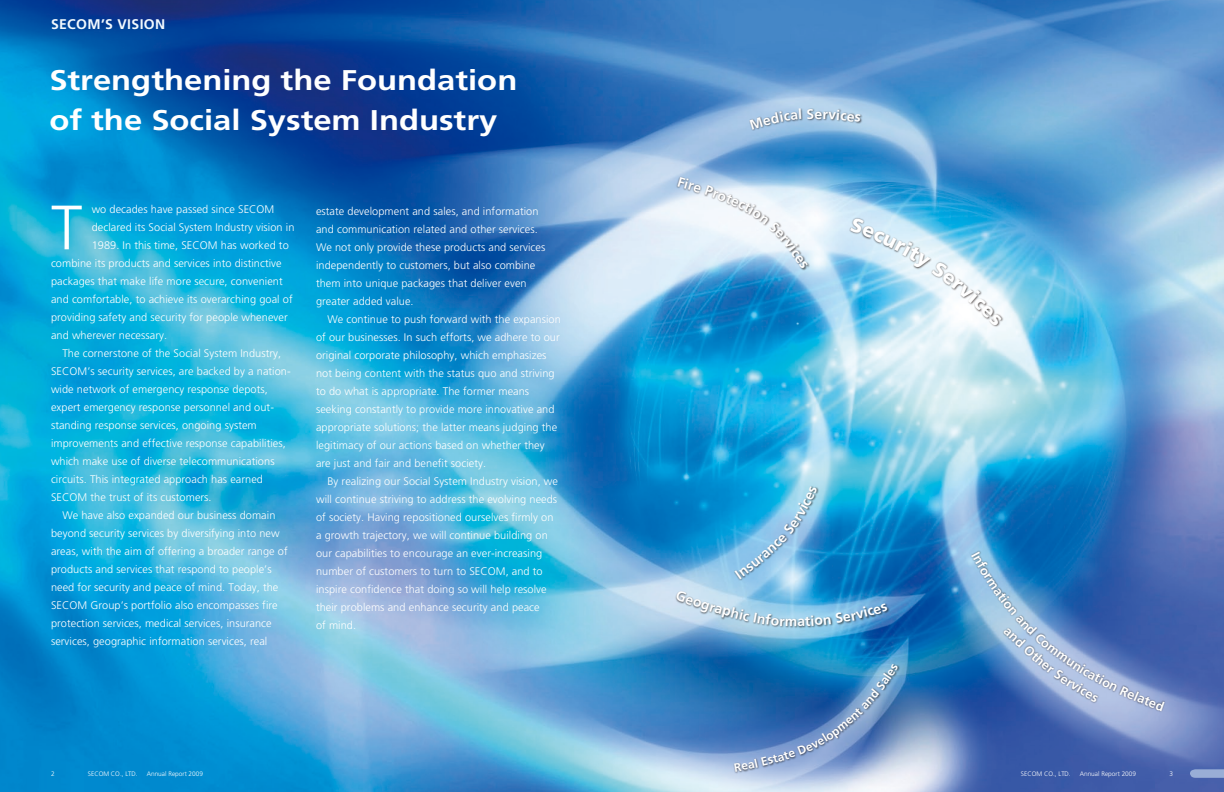
<style>
.page{position:relative;width:1224px;height:792px;background:#fff}
.page>*{position:absolute;margin:0;border:0;box-sizing:border-box;transform-origin:0 0}
.t1{font:300 62.6px "Frutiger LT Std";color:#fff}
.t2{font:700 28.5px/40px "Frutiger LT Std";color:#fff;scale:1.15 1}
.t3{font:700 14px "Frutiger LT Std";letter-spacing:.025em;color:#f2f9fe}
.t4{font:700 14px "Frutiger LT Std";color:#fff}
.t5{font:300 11px/18px "Frutiger LT Std";letter-spacing:.005em;color:#fff}
.t6{font:300 6.5px "Frutiger LT Std";color:#fff}
</style>
<div class="page">
<img style="left:0;top:0;width:1224px;height:792px">
<img style="left:838px;top:212px;width:172px;height:124px">
<img style="left:949px;top:545px;width:236px;height:173px">
<img style="left:990px;top:711px;width:157px;height:16px">
<img style="left:665px;top:496px;width:235px;height:216px">
<img style="left:727px;top:461px;width:100px;height:129px">
<img style="left:672px;top:161px;width:147px;height:139px">
<img style="left:718px;top:105px;width:177px;height:40px">
<img style="left:692px;top:660px;width:212px;height:117px">
<svg style="left:1190px;top:769px;width:34px;height:9px"></svg>
<svg style="left:850px;top:217px;width:153px;height:109px;background:#a4d4e8"></svg>
<svg style="left:971px;top:551px;width:194px;height:160px;background:#5580bb"></svg>
<img style="left:675px;top:590px;width:213px;height:36px">
<svg style="left:735px;top:486px;width:82px;height:93px;background:#64b4dd"></svg>
<svg style="left:677px;top:177px;width:131px;height:92px"></svg>
<svg style="left:750px;top:109px;width:51px;height:20px"></svg>
<svg style="left:815px;top:109px;width:46px;height:13px"></svg>
<svg style="left:734px;top:664px;width:165px;height:107px;background:#497eb7"></svg>
<p class="t3" style="left:51px;top:16px;width:116px">SECOM’S VISION</p>
<h2 class="t2" style="left:49px;top:61px;width:408px">Strengthening the Foundation of the Social System Industry</h2>
<h1 class="t1" style="left:51px;top:192px;width:33px">T</h1>
<p class="t5" style="left:92px;top:201px;width:184px">wo decades have passed since SECOM</p>
<p class="t5" style="left:92px;top:219px;width:204px">declared its Social System Industry vision in</p>
<p class="t5" style="left:92px;top:237px;width:199px">1989. In this time, SECOM has worked to</p>
<p class="t5" style="left:51px;top:255px;width:232px">combine its products and services into distinctive</p>
<p class="t5" style="left:51px;top:273px;width:233px">packages that make life more secure, convenient</p>
<p class="t5" style="left:51px;top:291px;width:243px">and comfortable, to achieve its overarching goal of</p>
<p class="t5" style="left:51px;top:309px;width:238px">providing safety and security for people whenever</p>
<p class="t5" style="left:51px;top:327px;width:118px">and wherever necessary.</p>
<p class="t5" style="left:62px;top:345px;width:220px">The cornerstone of the Social System Industry,</p>
<p class="t5" style="left:51px;top:363px;width:241px">SECOM’s security services, are backed by a nation-</p>
<p class="t5" style="left:51px;top:381px;width:218px">wide network of emergency response depots,</p>
<p class="t5" style="left:51px;top:399px;width:225px">expert emergency response personnel and out-</p>
<p class="t5" style="left:51px;top:417px;width:207px">standing response services, ongoing system</p>
<p class="t5" style="left:51px;top:435px;width:236px">improvements and effective response capabilities,</p>
<p class="t5" style="left:51px;top:453px;width:225px">which make use of diverse telecommunications</p>
<p class="t5" style="left:51px;top:471px;width:214px">circuits. This integrated approach has earned</p>
<p class="t5" style="left:51px;top:489px;width:162px">SECOM the trust of its customers.</p>
<p class="t5" style="left:62px;top:507px;width:215px">We have also expanded our business domain</p>
<p class="t5" style="left:51px;top:525px;width:230px">beyond security services by diversifying into new</p>
<p class="t5" style="left:51px;top:543px;width:238px">areas, with the aim of offering a broader range of</p>
<p class="t5" style="left:51px;top:561px;width:222px">products and services that respond to people’s</p>
<p class="t5" style="left:51px;top:579px;width:229px">need for security and peace of mind. Today, the</p>
<p class="t5" style="left:51px;top:597px;width:228px">SECOM Group’s portfolio also encompasses fire</p>
<p class="t5" style="left:51px;top:615px;width:222px">protection services, medical services, insurance</p>
<p class="t5" style="left:51px;top:633px;width:218px">services, geographic information services, real</p>
<p class="t5" style="left:316px;top:202px;width:231px">estate development and sales, and information and communication related and other services.<br>We not only provide these products and services independently to customers, but also combine them into unique packages that deliver even greater added value.</p>
<p class="t5" style="left:316px;top:310px;width:246px;text-indent:11px">We continue to push forward with the expansion of our businesses. In such efforts, we adhere to our original corporate philosophy, which emphasizes not being content with the status quo and striving to do what is appropriate. The former means seeking constantly to provide more innovative and appropriate solutions; the latter means judging the legitimacy of our actions based on whether they are just and fair and benefit society.</p>
<p class="t5" style="left:316px;top:472px;width:243px;text-indent:11px">By realizing our Social System Industry vision, we will continue striving to address the evolving needs of society. Having repositioned ourselves firmly on a growth trajectory, we will continue building on our capabilities to encourage an ever-increasing number of customers to turn to SECOM, and to inspire confidence that doing so will help resolve their problems and enhance security and peace<br>of mind.</p>
<p class="t6" style="left:51px;top:770px;width:5px">2</p>
<p class="t6" style="left:88px;top:770px;width:9px">Secom</p>
<p class="t6" style="left:111px;top:770px;width:28px">Co., Ltd.</p>
<p class="t6" style="left:147px;top:770px;width:58px">Annual Report 2009</p>
<p class="t4" style="left:807px;top:106px;width:9px">S</p>
<p class="t6" style="left:1021px;top:770px;width:9px">Secom</p>
<p class="t6" style="left:1044px;top:770px;width:28px">Co., Ltd.</p>
<p class="t6" style="left:1080px;top:770px;width:58px">Annual Report 2009</p>
<p class="t6" style="left:1169px;top:770px;width:5px">3</p>
</div>
